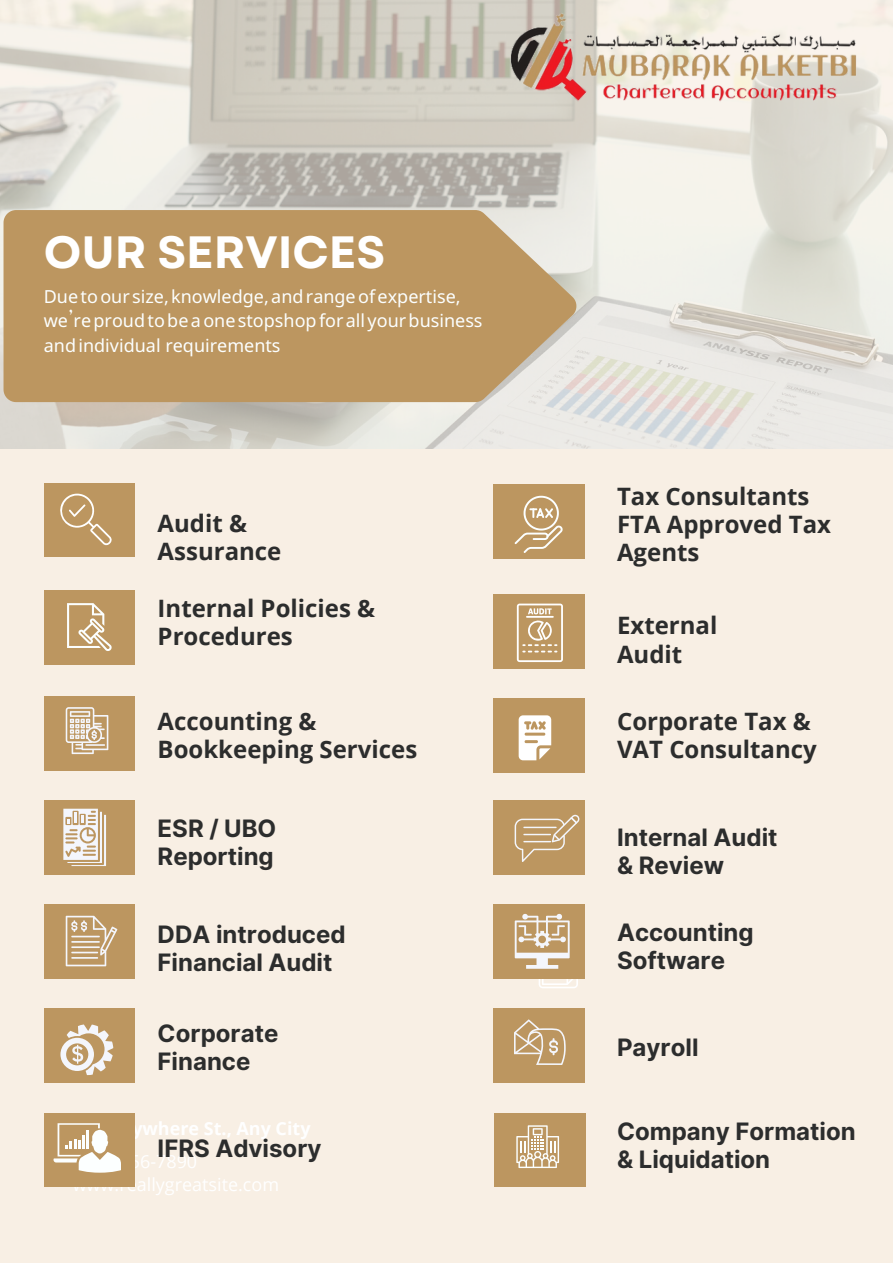
<style>
.page{position:relative;width:893px;height:1264px;background:#fff}
.page>*{position:absolute;margin:0;border:0;box-sizing:border-box;transform-origin:0 0}
.t1{font:700 45.15px "Garet";color:#fff}
.t2{font:700 24px/28px "Open Sans";color:#2c2d2d}
.t3{font:700 24px/28px "Inter";color:#2c2d2d}
.t4{font:18px/24.8px "Noto Sans";color:#fcffff}
.t5{font:18px "Open Sans";color:#fff}
.t6{font:700 18px "Open Sans";color:#fff}
.s1{font-family:"Noto Nastaliq Urdu"}
</style>
<div class="page">
<div style="left:0;top:0;width:892px;height:1262px;background:#f8efe4"></div>
<img style="left:0;top:0;width:892px;height:449px">
<div style="left:44px;top:483px;width:91px;height:73px;background:#bc9660"></div>
<div style="left:493px;top:484px;width:91px;height:74px;background:#bc9660"></div>
<img style="left:493px;top:1px;width:380px;height:112px">
<div style="left:44px;top:590px;width:91px;height:74px;background:#bc9660"></div>
<div style="left:44px;top:696px;width:91px;height:74px;background:#bc9660"></div>
<div style="left:44px;top:800px;width:91px;height:74px;background:#bc9660"></div>
<div style="left:44px;top:904px;width:91px;height:74px;background:#bc9660"></div>
<div style="left:493px;top:594px;width:91px;height:74px;background:#bc9660"></div>
<div style="left:493px;top:698px;width:91px;height:74px;background:#bc9660"></div>
<div style="left:493px;top:800px;width:91px;height:74px;background:#bc9660"></div>
<div style="left:493px;top:904px;width:91px;height:74px;background:#bc9660"></div>
<svg style="left:60px;top:493px;width:52px;height:53px"></svg>
<svg style="left:514px;top:496px;width:48px;height:57px"></svg>
<svg style="left:67px;top:603px;width:45px;height:48px"></svg>
<svg style="left:517px;top:603px;width:46px;height:59px"></svg>
<div style="left:44px;top:1008px;width:91px;height:74px;background:#bc9660"></div>
<div style="left:493px;top:1008px;width:91px;height:74px;background:#bc9660"></div>
<div style="left:44px;top:1112px;width:91px;height:74px;background:#bc9660"></div>
<div style="left:494px;top:1112px;width:91px;height:74px;background:#bc9660"></div>
<svg style="left:66px;top:707px;width:43px;height:47px"></svg>
<svg style="left:63px;top:808px;width:43px;height:58px"></svg>
<svg style="left:514px;top:814px;width:66px;height:48px"></svg>
<svg style="left:518px;top:715px;width:33px;height:45px"></svg>
<svg style="left:66px;top:915px;width:51px;height:51px"></svg>
<svg style="left:514px;top:913px;width:64px;height:75px"></svg>
<svg style="left:60px;top:1024px;width:53px;height:51px"></svg>
<svg style="left:514px;top:1019px;width:51px;height:45px"></svg>
<svg style="left:53px;top:1123px;width:68px;height:49px"></svg>
<hr style="left:86px;top:1130px;width:3px;height:18px;background:#fcffff">
<svg style="left:516px;top:1125px;width:44px;height:43px"></svg>
<svg style="left:4px;top:210px;width:572px;height:192px;background:#bf9c6a"></svg>
<h1 class="t1" style="left:44px;top:220px;width:343px">OUR SERVICES</h1>
<p class="t4" style="left:44px;top:283px;width:440px">Duetoour size,knowledge,andrangeofexpertise, we<span class="s1">’</span>reproudtobeaonestopshopforall yourbusiness andindividual requirements</p>
<p class="t2" style="left:158px;top:508px;width:125px">Audit &amp;<br>Assurance</p>
<p class="t2" style="left:158px;top:594px;width:219px">Internal Policies &amp;<br>Procedures</p>
<p class="t2" style="left:617px;top:481px;width:215px">Tax Consultants<br>FTA Approved Tax<br>Agents</p>
<p class="t2" style="left:617px;top:611px;width:102px">External<br>Audit</p>
<p class="t2" style="left:158px;top:706px;width:261px">Accounting &amp;<br>Bookkeeping Services</p>
<p class="t2" style="left:617px;top:706px;width:201px">Corporate Tax &amp;<br>VAT Consultancy</p>
<p class="t3" style="left:158px;top:814px;width:120px">ESR / UBO<br>Reporting</p>
<p class="t3" style="left:617px;top:823px;width:162px">Internal Audit &amp; Review</p>
<p class="t3" style="left:158px;top:920px;width:189px">DDA introduced<br>Financial Audit</p>
<p class="t3" style="left:617px;top:918px;width:138px">Accounting<br>Software</p>
<p class="t3" style="left:158px;top:1018px;width:122px">Corporate<br>Finance</p>
<p class="t6" style="left:73px;top:1115px;width:239px">123 Anywhere St., Any City</p>
<p class="t3" style="left:158px;top:1133px;width:165px">IFRS Advisory</p>
<p class="t5" style="left:73px;top:1171px;width:208px">www.reallygreatsite.com</p>
<p class="t3" style="left:617px;top:1032px;width:83px">Payroll</p>
<p class="t3" style="left:617px;top:1117px;width:240px">Company Formation &amp; Liquidation</p>
</div>
